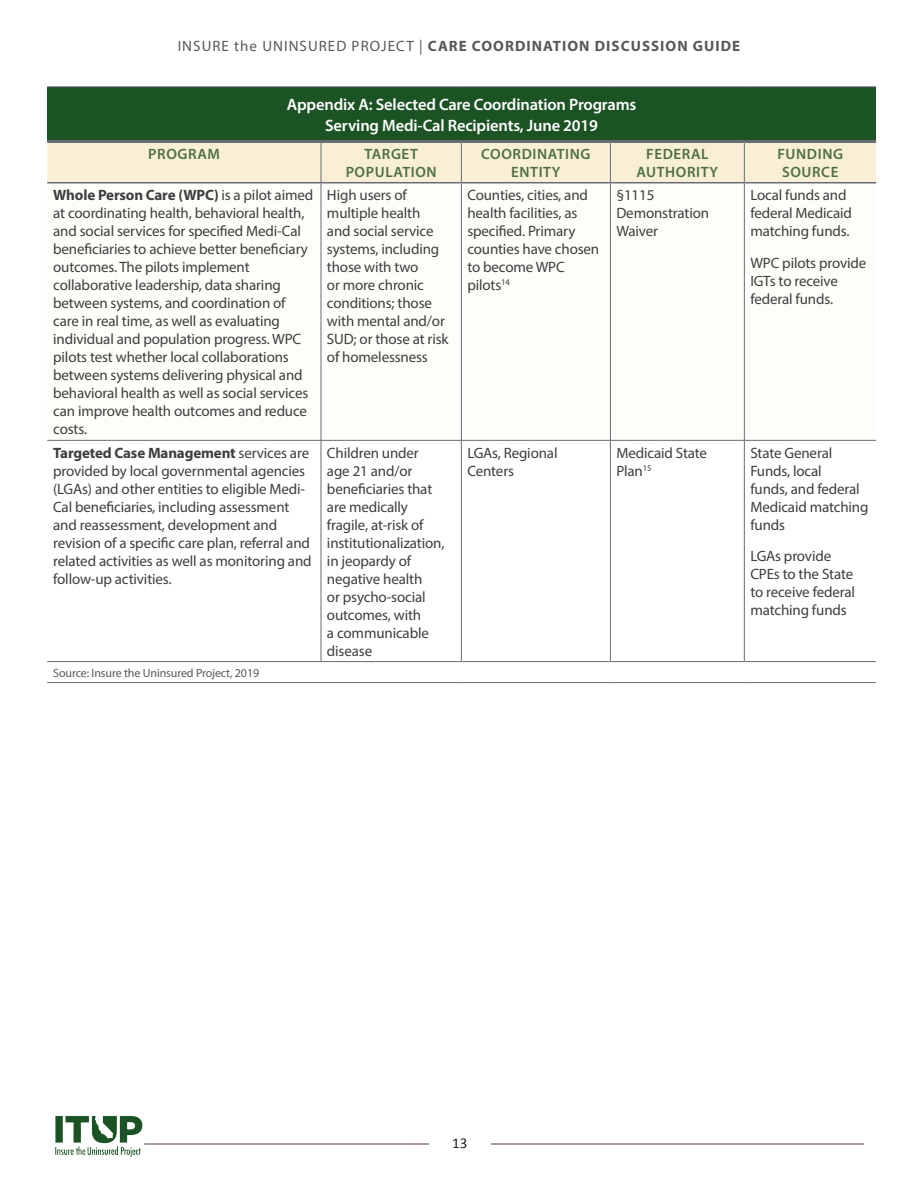
<style>
.page{position:relative;width:918px;height:1188px;background:#fff}
.page>*{position:absolute;margin:0;border:0;box-sizing:border-box;transform-origin:0 0}
.Figure_title{font:600 16.5px/21px "Myriad Pro";letter-spacing:-.01em;color:#fff;text-align:center}
.t1{font:15px/18px "Myriad Pro";letter-spacing:-.01em;color:#3e3e3f}
.Tab_headings{font:600 15px/18px "Myriad Pro";letter-spacing:.04em;color:#4e6f47;text-align:center}
.t2{font:700 15px "Myriad Pro";letter-spacing:.07em;color:#57585a}
.t3{font:15px "Calibri";color:#231f20}
.Source{font:12px "Myriad Pro";letter-spacing:-.01em;color:#57585a}
.s1{font-weight:400}
.s2{font-weight:700}
</style>
<div class="page">
<svg style="left:144px;top:1143px;width:720px;height:1px"></svg>
<div style="left:429px;top:1137px;width:62px;height:21px;background:#fff"></div>
<img style="left:55px;top:1116px;width:88px;height:41px">
<div style="left:47px;top:87px;width:829px;height:54px;background:#1c5324"></div>
<div style="left:47px;top:143px;width:829px;height:39px;background:#f9efd7"></div>
<svg style="left:47px;top:183px;width:829px;height:257px"></svg>
<hr style="left:47px;top:86px;width:274px;height:1px;background:#696c74">
<hr style="left:321px;top:86px;width:140px;height:1px;background:#696c74">
<hr style="left:461px;top:86px;width:149px;height:1px;background:#696c74">
<hr style="left:610px;top:86px;width:134px;height:1px;background:#696c74">
<hr style="left:744px;top:86px;width:132px;height:1px;background:#696c74">
<hr style="left:321px;top:143px;width:1px;height:39px;background:#696c74">
<hr style="left:461px;top:143px;width:1px;height:39px;background:#696c74">
<hr style="left:610px;top:143px;width:1px;height:39px;background:#696c74">
<hr style="left:744px;top:143px;width:1px;height:39px;background:#696c74">
<hr style="left:321px;top:183px;width:1px;height:257px;background:#696c74">
<hr style="left:461px;top:183px;width:1px;height:257px;background:#696c74">
<hr style="left:610px;top:183px;width:1px;height:257px;background:#696c74">
<hr style="left:744px;top:183px;width:1px;height:257px;background:#696c74">
<hr style="left:47px;top:440px;width:274px;height:1px;background:#696c74">
<hr style="left:321px;top:440px;width:140px;height:1px;background:#696c74">
<hr style="left:321px;top:441px;width:1px;height:220px;background:#696c74">
<hr style="left:461px;top:440px;width:149px;height:1px;background:#696c74">
<hr style="left:461px;top:441px;width:1px;height:220px;background:#696c74">
<hr style="left:610px;top:440px;width:134px;height:1px;background:#696c74">
<hr style="left:610px;top:441px;width:1px;height:220px;background:#696c74">
<hr style="left:744px;top:440px;width:132px;height:1px;background:#696c74">
<hr style="left:744px;top:441px;width:1px;height:220px;background:#696c74">
<hr style="left:47px;top:661px;width:274px;height:1px;background:#696c74">
<hr style="left:321px;top:661px;width:140px;height:1px;background:#696c74">
<hr style="left:461px;top:661px;width:149px;height:1px;background:#696c74">
<hr style="left:610px;top:661px;width:134px;height:1px;background:#696c74">
<hr style="left:744px;top:661px;width:132px;height:1px;background:#696c74">
<hr style="left:47px;top:140px;width:274px;height:3px;background:#696c74">
<hr style="left:321px;top:140px;width:140px;height:3px;background:#696c74">
<hr style="left:461px;top:140px;width:149px;height:3px;background:#696c74">
<hr style="left:610px;top:140px;width:134px;height:3px;background:#696c74">
<hr style="left:744px;top:140px;width:132px;height:3px;background:#696c74">
<hr style="left:47px;top:182px;width:274px;height:1px;background:#696c74">
<hr style="left:321px;top:182px;width:140px;height:1px;background:#696c74">
<hr style="left:461px;top:182px;width:149px;height:1px;background:#696c74">
<hr style="left:610px;top:182px;width:134px;height:1px;background:#696c74">
<hr style="left:744px;top:182px;width:132px;height:1px;background:#696c74">
<hr style="left:47px;top:682px;width:274px;height:1px;background:#696c74">
<hr style="left:321px;top:682px;width:140px;height:1px;background:#696c74">
<hr style="left:461px;top:682px;width:149px;height:1px;background:#696c74">
<hr style="left:610px;top:682px;width:134px;height:1px;background:#696c74">
<hr style="left:744px;top:682px;width:132px;height:1px;background:#696c74">
<p class="t2" style="left:178px;top:37px;width:564px"><span class="s1">INSURE the UNINSURED PROJECT |</span> CARE COORDINATION DISCUSSION GUIDE</p>
<p class="Figure_title" style="left:287px;top:93px;width:351px">Appendix A: Selected Care Coordination Programs<br>Serving Medi-Cal Recipients, June 2019</p>
<p class="Tab_headings" style="left:148px;top:144px;width:73px">PROGRAM</p>
<p class="Tab_headings" style="left:346px;top:144px;width:93px">TARGET<br>POPULATION</p>
<p class="Tab_headings" style="left:481px;top:144px;width:111px">COORDINATING<br>ENTITY</p>
<p class="Tab_headings" style="left:637px;top:144px;width:83px">FEDERAL<br>AUTHORITY</p>
<p class="Tab_headings" style="left:777px;top:144px;width:67px">FUNDING<br>SOURCE</p>
<p class="t1" style="left:53px;top:186px;width:262px"><span class="s2">Whole Person Care (WPC)</span> is a pilot aimed at coordinating health, behavioral health, and social services for specified Medi-Cal beneficiaries to achieve better beneficiary outcomes. The pilots implement collaborative leadership, data sharing between systems, and coordination of care in real time, as well as evaluating individual and population progress. WPC pilots test whether local collaborations between systems delivering physical and behavioral health as well as social services can improve health outcomes and reduce costs.</p>
<p class="t1" style="left:327px;top:186px;width:123px">High users of multiple health<br>and social service systems, including those with two<br>or more chronic conditions; those with mental and/or<br>SUD; or those at risk of homelessness</p>
<p class="t1" style="left:467px;top:186px;width:133px">Counties, cities, and health facilities, as specified. Primary counties have chosen to become WPC pilots<sup>14</sup></p>
<p class="t1" style="left:616px;top:186px;width:94px">§1115<br>Demonstration<br>Waiver</p>
<p class="t1" style="left:750px;top:186px;width:103px">Local funds and federal Medicaid matching funds.</p>
<p class="t1" style="left:750px;top:254px;width:118px">WPC pilots provide<br>IGTs to receive federal funds.</p>
<p class="t1" style="left:53px;top:443px;width:260px"><span class="s2">Targeted Case Management</span> services are provided by local governmental agencies (LGAs) and other entities to eligible Medi-Cal beneficiaries, including assessment and reassessment, development and revision of a specific care plan, referral and related activities as well as monitoring and follow-up activities.</p>
<p class="t1" style="left:327px;top:443px;width:119px">Children under age 21 and/or beneficiaries that are medically fragile, at-risk of institutionalization, in jeopardy of negative health<br>or psycho-social outcomes, with<br>a communicable disease</p>
<p class="t1" style="left:467px;top:443px;width:92px">LGAs, Regional<br>Centers</p>
<p class="t1" style="left:616px;top:443px;width:92px">Medicaid State<br>Plan<sup>15</sup></p>
<p class="t1" style="left:750px;top:443px;width:120px">State General<br>Funds, local<br>funds, and federal<br>Medicaid matching funds</p>
<p class="t1" style="left:750px;top:547px;width:106px">LGAs provide<br>CPEs to the State to receive federal matching funds</p>
<p class="Source" style="left:53px;top:665px;width:207px">Source: Insure the Uninsured Project, 2019</p>
<p class="t3" style="left:452px;top:1134px;width:17px">13</p>
</div>
